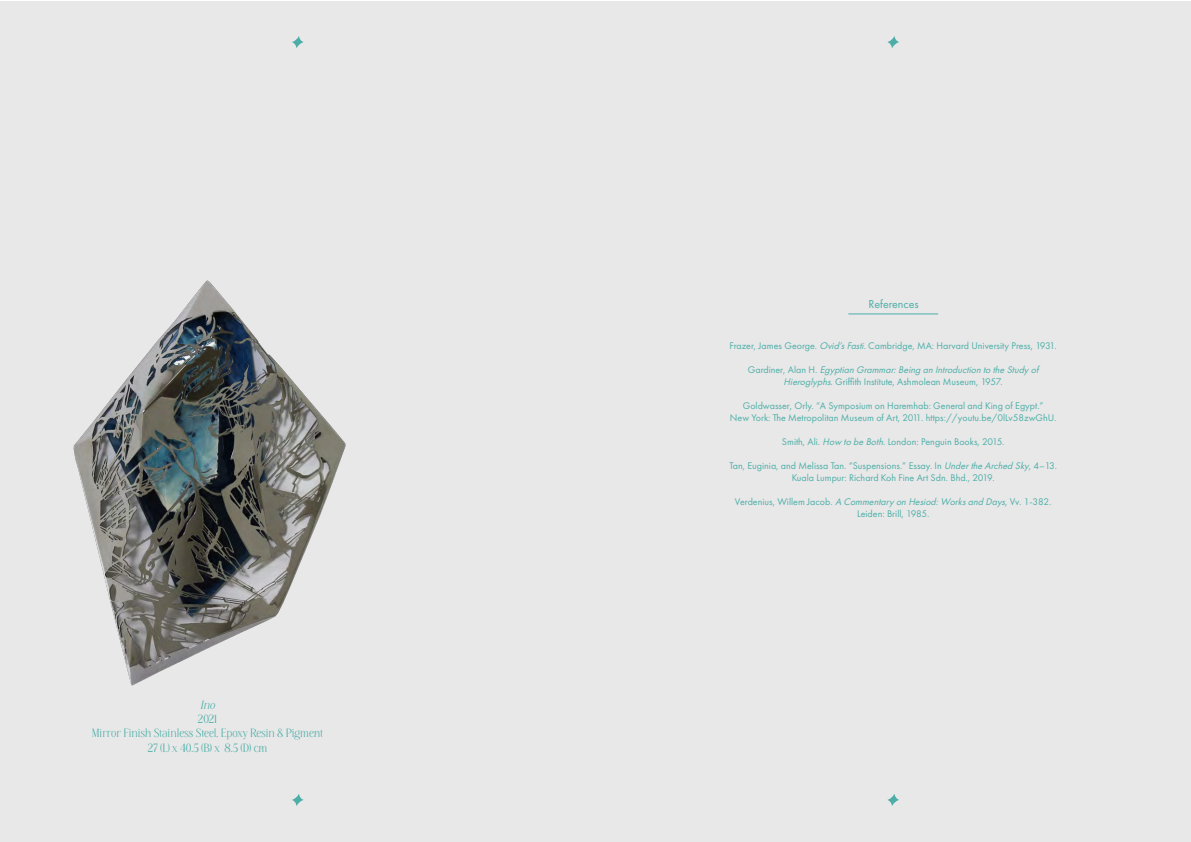
<style>
.page{position:relative;width:1191px;height:842px;background:#fff}
.page>*{position:absolute;margin:0;border:0;box-sizing:border-box;transform-origin:0 0}
.t1{font:12px/14.4px "Diranista";color:#4caea8;text-align:center}
.t2{font:12px "Futura PT";color:#4caea8}
.t3{font:italic 12px "Diranista";color:#4caea8}
.t4{font:10px/12px "Futura PT";color:#4caea8;text-align:center}
.t5{font:italic 10px/12px "Futura PT";color:#4caea8;text-align:center}
.s1{font-style:italic}
.s2{font-style:normal}
</style>
<div class="page">
<div style="left:0;top:2px;width:1191px;height:840px;background:#e8e8e8"></div>
<svg style="left:292px;top:36px;width:11px;height:12px"></svg>
<svg style="left:292px;top:794px;width:11px;height:12px"></svg>
<svg style="left:887px;top:36px;width:12px;height:12px"></svg>
<svg style="left:887px;top:794px;width:12px;height:12px"></svg>
<img style="left:73px;top:280px;width:273px;height:406px">
<hr style="left:848px;top:314px;width:90px;height:1px;background:#4caea8">
<p class="t3" style="left:200px;top:697px;width:19px">Ino</p>
<p class="t1" style="left:92px;top:711px;width:233px">2021<br>Mirror Finish Stainless Steel, Epoxy Resin &amp; Pigment<br>27 (L) x 40.5 (B) x 8.5 (D) cm</p>
<p class="t2" style="left:868px;top:296px;width:52px">References</p>
<p class="t4" style="left:729px;top:340px;width:329px">Frazer, James George. <span class="s1">Ovid’sFasti</span>. Cambridge, MA: Harvard University Press, 1931.</p>
<p class="t5" style="left:748px;top:364px;width:294px"><span class="s2">G a rd i n e r, A l a n H .</span> Egyptian Grammar:Being an Introduction to the Studyof<br>Hieroglyphs<span class="s2">. Griffith Institute, Ashmolean Museum, 1957.</span></p>
<p class="t4" style="left:730px;top:400px;width:328px">Goldwasser, Orly. “A Symposium on Haremhab: General and King of Egypt.”<br>New York: The Metropolitan Museum of Art, 2011. https://youtu.be/0lLv58zwGhU.</p>
<p class="t4" style="left:782px;top:436px;width:224px">Smith, Ali. <span class="s1">How to be Both</span>. London: Penguin Books, 2015.</p>
<p class="t4" style="left:729px;top:460px;width:329px">Tan, Euginia, and Melissa Tan. “Suspensions.” Essay. In <span class="s1">Underthe Arched Sky</span>, 4–13.<br>Kuala Lumpur: Richard Koh Fine Art Sdn. Bhd., 2019.</p>
<p class="t4" style="left:735px;top:496px;width:318px">Verdenius, Willem Jacob. <span class="s1">A Commentaryon Hesiod:Worksand Days</span>, Vv. 1-382.<br>Leiden: Brill, 1985.</p>
</div>
